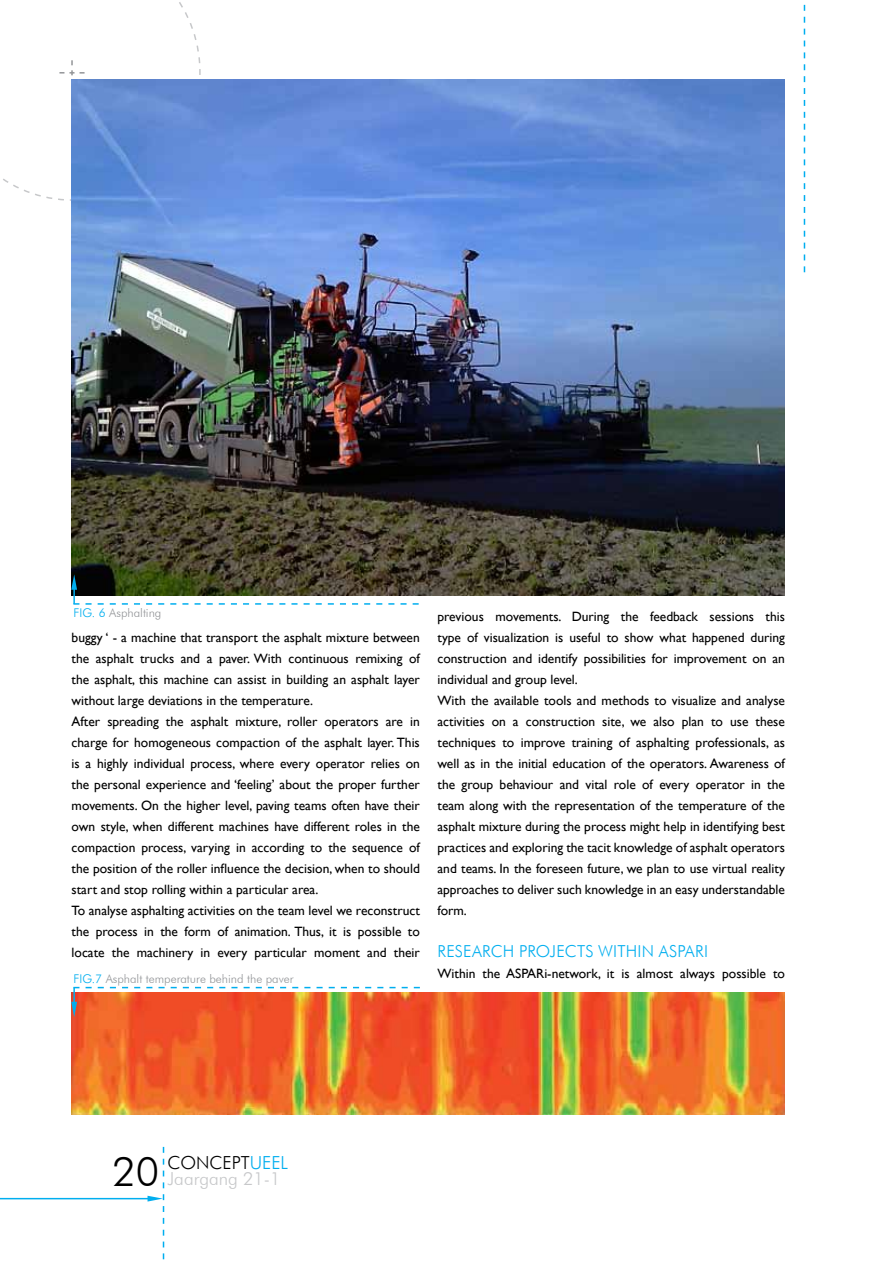
<style>
.page{position:relative;width:893px;height:1263px;background:#fff}
.page>*{position:absolute;margin:0;border:0;box-sizing:border-box;transform-origin:0 0}
.t1{font:300 40.5px "Futura BT";color:#000}
.t2{font:300 18px/16.5px "Futura BT";color:#c7c8ca}
.t3{font:300 16.5px "Futura BT";letter-spacing:.01em;color:#00aeef}
.t4{font:13.5px/21px "Gill Sans";color:#000}
.t5{font:300 12px "Futura BT";color:#939598}
.s1{color:#00aeef}
.s2{color:#000}
</style>
<div class="page">
<hr style="left:0;top:1198px;width:149px;height:1px;background:#00aeef">
<svg style="left:148px;top:1147px;width:16px;height:113px"></svg>
<svg style="left:804px;top:4px;width:1px;height:268px"></svg>
<svg style="left:3px;top:2px;width:198px;height:199px"></svg>
<img style="left:71px;top:993px;width:714px;height:121px">
<svg style="left:71px;top:987px;width:349px;height:30px;background:#e4764d"></svg>
<img style="left:71px;top:79px;width:714px;height:516px">
<svg style="left:71px;top:574px;width:348px;height:31px"></svg>
<p class="t5" style="left:74px;top:606px;width:89px"><span class="s1">FIG. 6</span> Asphalting</p>
<p class="t4" style="left:72px;top:627px;width:350px">buggy ‘ - a machine that transport the asphalt mixture between the asphalt trucks and a paver. With continuous remixing of the asphalt, this machine can assist in building an asphalt layer without large deviations in the temperature.<br>After spreading the asphalt mixture, roller operators are in charge for homogeneous compaction of the asphalt layer. This is a highly individual process, where every operator relies on the personal experience and ‘feeling’ about the proper further movements. On the higher level, paving teams often have their own style, when different machines have different roles in the compaction process, varying in according to the sequence of the position of the roller influence the decision, when to should start and stop rolling within a particular area.<br>To analyse asphalting activities on the team level we reconstruct the process in the form of animation. Thus, it is possible to locate the machinery in every particular moment and their</p>
<p class="t5" style="left:73px;top:972px;width:222px"><span class="s1">fig.7</span> Asphalt temperature behind the paver</p>
<p class="t4" style="left:437px;top:606px;width:349px">previous movements. During the feedback sessions this type of visualization is useful to show what happened during construction and identify possibilities for improvement on an individual and group level.<br>With the available tools and methods to visualize and analyse activities on a construction site, we also plan to use these techniques to improve training of asphalting professionals, as well as in the initial education of the operators. Awareness of the group behaviour and vital role of every operator in the team along with the representation of the temperature of the asphalt mixture during the process might help in identifying best practices and exploring the tacit knowledge of asphalt operators and teams. In the foreseen future, we plan to use virtual reality approaches to deliver such knowledge in an easy understandable form.</p>
<p class="t3" style="left:437px;top:941px;width:272px">Researc h projects within ASPARi</p>
<p class="t4" style="left:437px;top:963px;width:349px">Within the ASPARi-network, it is almost always possible to</p>
<h1 class="t1" style="left:112px;top:1147px;width:48px">20</h1>
<h2 class="t2" style="left:168px;top:1154px;width:122px"><span class="s2">Concept</span><span class="s1">ueel<br></span>Jaargang 21-1</h2>
</div>
